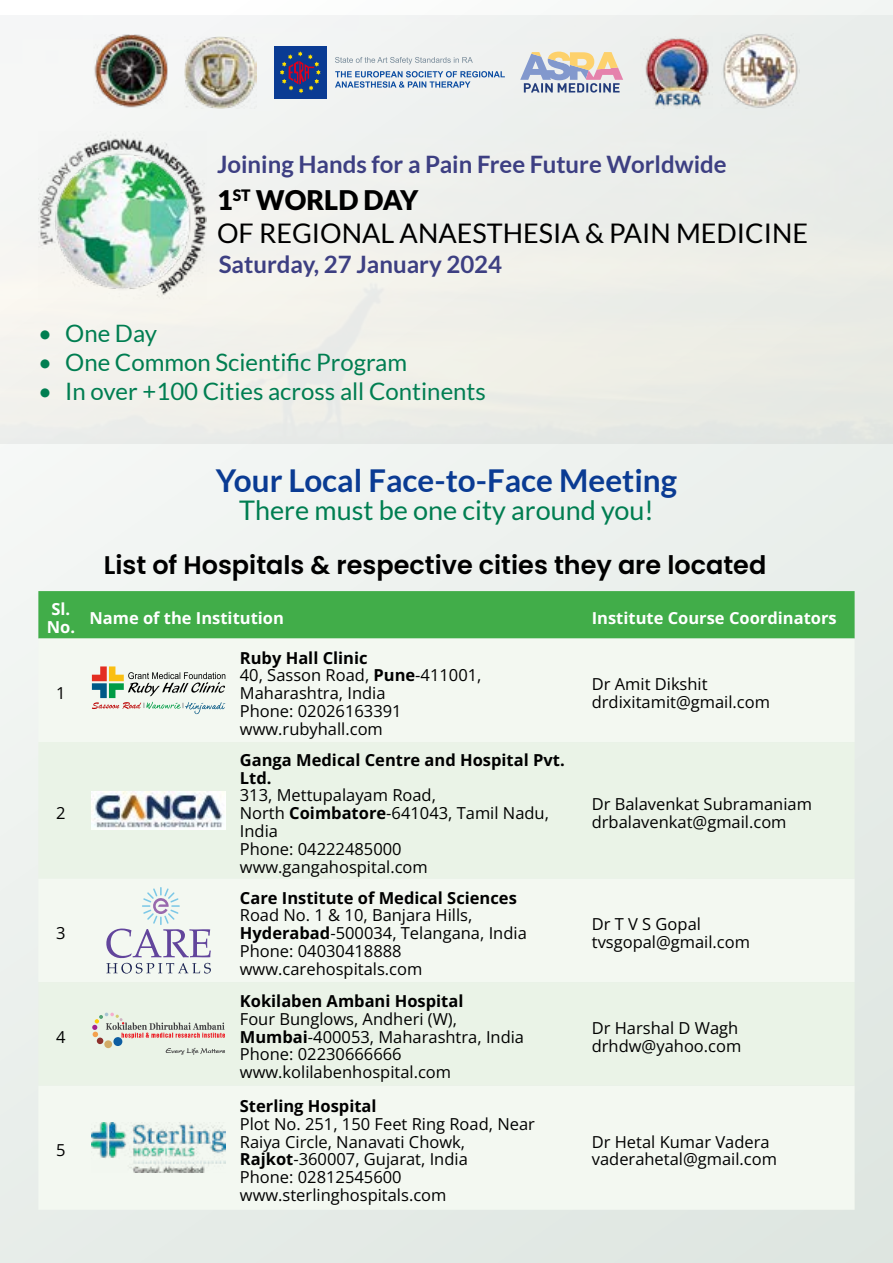
<style>
.page{position:relative;width:893px;height:1263px;background:#fff}
.page>*{position:absolute;margin:0;border:0;box-sizing:border-box;transform-origin:0 0}
.t1{font:700 31.5px "Lato";color:#0a3b93}
.t2{font:27px/32.4px "Lato";color:#000}
.t3{font:27px "Lato";color:#007e51}
.t4{font:600 25.5px "Poppins";color:#000}
.t5{font:24px "Lato";color:#007e51}
.t6{font:700 24px "Lato";color:#3d3f82}
.t7{font:16.5px/17.9px "Open Sans";color:#000}
.t8{font:700 16.5px/17.9px "Open Sans";color:#000}
.t9{font:700 16.5px/17.9px "Open Sans";color:#fff}
.s1{font-weight:900}
.s2{font-weight:700}
</style>
<div class="page">
<div style="left:0;top:0;width:893px;height:1263px;background:linear-gradient(to right,#f2f5f3,#e7ece8)"></div>
<img style="left:0;top:16px;width:893px;height:427px">
<img style="left:94px;top:34px;width:74px;height:74px">
<img style="left:185px;top:36px;width:72px;height:72px">
<div style="left:274px;top:46px;width:53px;height:53px;background:#0a3b93"></div>
<svg style="left:280px;top:51px;width:40px;height:42px"></svg>
<svg style="left:335px;top:71px;width:170px;height:17px"></svg>
<svg style="left:335px;top:57px;width:138px;height:7px"></svg>
<svg style="left:520px;top:52px;width:103px;height:41px;background:#c4bfc2"></svg>
<img style="left:640px;top:36px;width:72px;height:72px">
<img style="left:722px;top:34px;width:77px;height:74px">
<img style="left:38px;top:132px;width:168px;height:168px">
<div style="left:38px;top:591px;width:817px;height:47px;background:#41ad49"></div>
<div style="left:38px;top:638px;width:817px;height:572px;background:#f3f8f1"></div>
<svg style="left:38px;top:742px;width:817px;height:343px;fill:#eaf3e7"></svg>
<svg style="left:92px;top:666px;width:133px;height:48px"></svg>
<img style="left:92px;top:791px;width:133px;height:38px">
<svg style="left:106px;top:887px;width:105px;height:86px"></svg>
<svg style="left:166px;top:1048px;width:59px;height:7px"></svg>
<div style="left:113px;top:1037px;width:9px;height:9px;background:#0d5da1;border-radius:50%"></div>
<div style="left:104px;top:1040px;width:8px;height:8px;background:#d2ab67;border-radius:50%"></div>
<div style="left:97px;top:1037px;width:6px;height:7px;background:#8d302c;border-radius:50%"></div>
<svg style="left:92px;top:1013px;width:133px;height:25px;background:#d8cec4"></svg>
<img style="left:92px;top:1123px;width:133px;height:49px">
<h3 class="t6" style="left:217px;top:151px;width:511px">Joining Hands for a Pain Free Future Worldwide</h3>
<h2 class="t2" style="left:217px;top:184px;width:593px"><span class="s1">1</span><sup>ST</sup> <span class="s1">WORLD DAY<br></span>OF REGIONAL ANAESTHESIA &amp; PAIN MEDICINE</h2>
<h3 class="t6" style="left:219px;top:251px;width:285px">Saturday, 27 January 2024</h3>
<h3 class="t5" style="left:38px;top:320px;width:120px">• One Day</h3>
<h3 class="t5" style="left:38px;top:349px;width:370px">• One Common Scientific Program</h3>
<h3 class="t5" style="left:38px;top:378px;width:449px">• In over +100 Cities across all Continents</h3>
<h1 class="t1" style="left:216px;top:462px;width:463px">Your Local Face-to-Face Meeting</h1>
<h2 class="t3" style="left:239px;top:495px;width:416px">There must be one city around you!</h2>
<h3 class="t4" style="left:104px;top:550px;width:664px">List of Hospitals &amp; respective cities they are located</h3>
<p class="t9" style="left:47px;top:599px;width:30px">Sl.<br>No.</p>
<p class="t9" style="left:89px;top:608px;width:196px">Name of the Institution</p>
<p class="t9" style="left:592px;top:608px;width:246px">Institute Course Coordinators</p>
<p class="t7" style="left:56px;top:684px;width:11px">1</p>
<p class="t7" style="left:56px;top:804px;width:11px">2</p>
<p class="t7" style="left:56px;top:924px;width:11px">3</p>
<p class="t7" style="left:56px;top:1027px;width:11px">4</p>
<p class="t7" style="left:56px;top:1141px;width:11px">5</p>
<p class="t7" style="left:240px;top:648px;width:243px"><span class="s2">Ruby Hall Clinic<br></span>40, Sasson Road, <span class="s2">Pune</span>-411001,<br>Maharashtra, India<br>Phone: 02026163391 www.rubyhall.com</p>
<p class="t7" style="left:592px;top:675px;width:180px">Dr Amit Dikshit drdixitamit@gmail.com</p>
<p class="t8" style="left:240px;top:750px;width:326px">Ganga Medical Centre and Hospital Pvt.<br>Ltd.</p>
<p class="t7" style="left:240px;top:786px;width:311px">313, Mettupalayam Road,<br>North <span class="s2">Coimbatore</span>-641043, Tamil Nadu,<br>India<br>Phone: 04222485000 www.gangahospital.com</p>
<p class="t7" style="left:592px;top:795px;width:222px">Dr Balavenkat Subramaniam drbalavenkat@gmail.com</p>
<p class="t8" style="left:240px;top:888px;width:278px">Care Institute of Medical Sciences</p>
<p class="t7" style="left:240px;top:906px;width:288px">Road No. 1 &amp; 10, Banjara Hills,<br><span class="s2">Hyderabad</span>-500034, Telangana, India<br>Phone: 04030418888 www.carehospitals.com</p>
<p class="t7" style="left:592px;top:915px;width:160px">Dr T V S Gopal tvsgopal@gmail.com</p>
<p class="t8" style="left:240px;top:992px;width:225px">Kokilaben Ambani Hospital</p>
<p class="t7" style="left:240px;top:1009px;width:286px">Four Bunglows, Andheri (W),<br><span class="s2">Mumbai</span>-400053, Maharashtra, India<br>Phone: 02230666666 www.kolilabenhospital.com</p>
<p class="t7" style="left:592px;top:1018px;width:151px">Dr Harshal D Wagh drhdw@yahoo.com</p>
<p class="t8" style="left:240px;top:1097px;width:138px">Sterling Hospital</p>
<p class="t7" style="left:240px;top:1114px;width:297px">Plot No. 251, 150 Feet Ring Road, Near<br>Raiya Circle, Nanavati Chowk,<br><span class="s2">Rajkot</span>-360007, Gujarat, India<br>Phone: 02812545600 www.sterlinghospitals.com</p>
<p class="t7" style="left:592px;top:1132px;width:187px">Dr Hetal Kumar Vadera vaderahetal@gmail.com</p>
</div>
